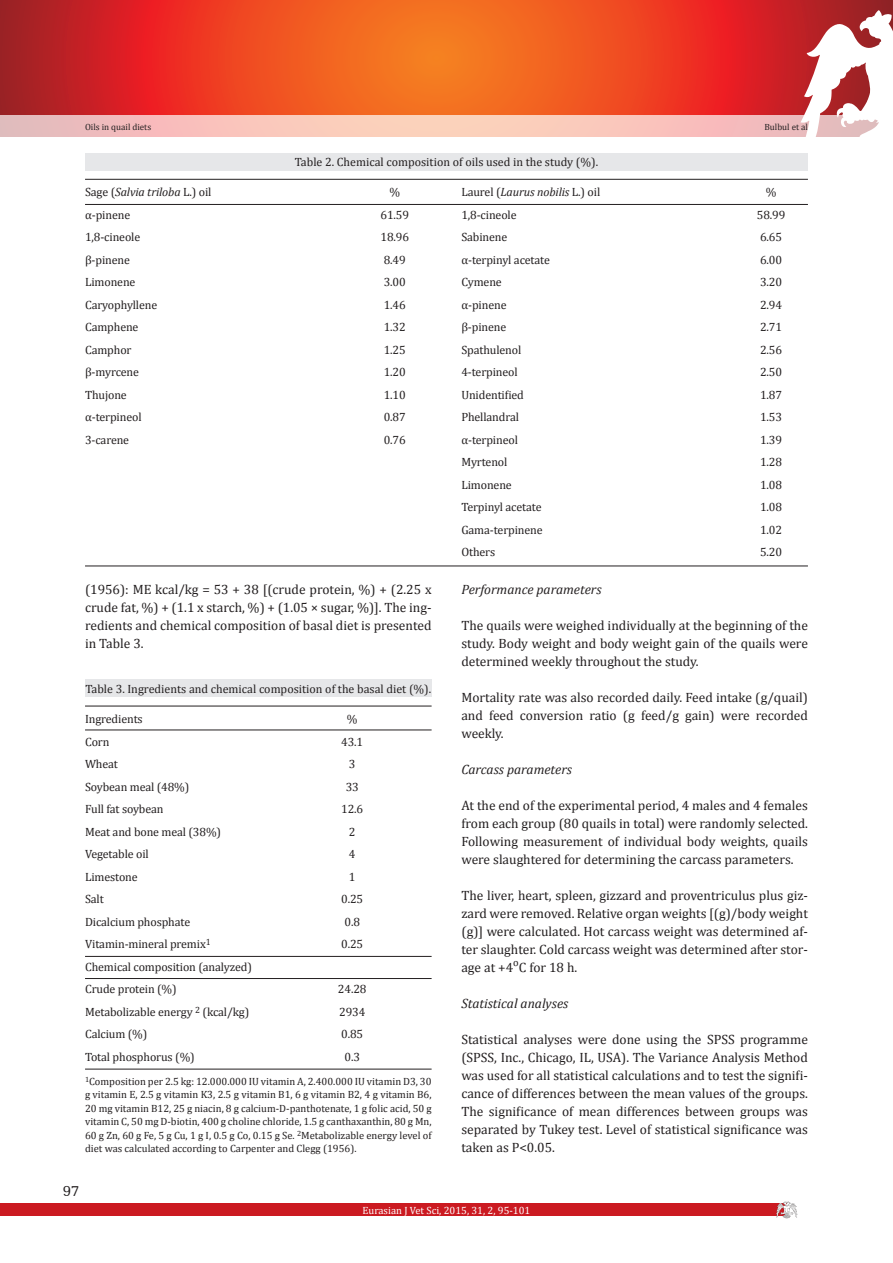
<style>
.page{position:relative;width:893px;height:1263px;background:#fff}
.page>*{position:absolute;margin:0;border:0;box-sizing:border-box;transform-origin:0 0}
.t1{font:15px "Humanist Slabserif 712 BT";color:#231f20}
.Standartım{font:13.5px/18px "Cambria";color:#231f20;text-align:justify}
.Standartım-2{font:italic 13.5px "Cambria";color:#231f20}
.t2{font:12px "Cambria";letter-spacing:-.01em;color:#231f20}
.t3{font:italic 12px "Cambria";letter-spacing:-.01em;color:#231f20}
.t4{font:10.5px/13.5px "Cambria";color:#231f20;text-align:justify}
.t5{font:10.5px "Cambria";color:#fff}
.t6{font:9px "Cambria";color:#231f20}
.s1{font-style:normal}
.s2{font-style:italic}
</style>
<div class="page">
<svg style="left:0;top:0;width:893px;height:115px;background:#e44522"></svg>
<div style="left:0;top:1203px;width:787px;height:13px;background:#cb1a21"></div>
<svg style="left:776px;top:1201px;width:21px;height:17px"></svg>
<svg style="left:800px;top:10px;width:93px;height:127px"></svg>
<svg style="left:0;top:115px;width:893px;height:21px;background:#f5c7bf"></svg>
<div style="left:85px;top:153px;width:723px;height:17px;background:#e6e7e9"></div>
<hr style="left:85px;top:179px;width:723px;height:1px;background:#231f20">
<hr style="left:85px;top:204px;width:723px;height:1px;background:#231f20">
<hr style="left:85px;top:566px;width:723px;height:1px;background:#231f20">
<div style="left:85px;top:680px;width:347px;height:17px;background:#e6e7e9"></div>
<hr style="left:85px;top:706px;width:347px;height:1px;background:#231f20">
<hr style="left:85px;top:1069px;width:347px;height:1px;background:#231f20">
<hr style="left:85px;top:730px;width:347px;height:1px;background:#231f20">
<hr style="left:85px;top:956px;width:347px;height:1px;background:#231f20">
<hr style="left:85px;top:978px;width:347px;height:1px;background:#231f20">
<p class="t6" style="left:85px;top:121px;width:68px">Oils in quail diets</p>
<p class="t6" style="left:764px;top:121px;width:45px">Bulbul et al</p>
<p class="t3" style="left:85px;top:184px;width:128px"><span class="s1">Sage (</span>Salvia triloba <span class="s1">L.) oil</span></p>
<p class="t2" style="left:85px;top:208px;width:47px">α-pinene</p>
<p class="t2" style="left:85px;top:230px;width:57px">1,8-cineole</p>
<p class="t2" style="left:85px;top:253px;width:46px">β-pinene</p>
<p class="t2" style="left:85px;top:275px;width:52px">Limonene</p>
<p class="t2" style="left:85px;top:298px;width:74px">Caryophyllene</p>
<p class="t2" style="left:85px;top:320px;width:55px">Camphene</p>
<p class="t2" style="left:85px;top:343px;width:48px">Camphor</p>
<p class="t2" style="left:85px;top:365px;width:55px">β-myrcene</p>
<p class="t2" style="left:85px;top:388px;width:43px">Thujone</p>
<p class="t2" style="left:85px;top:410px;width:58px">α-terpineol</p>
<p class="t2" style="left:85px;top:433px;width:46px">3-carene</p>
<p class="t2" style="left:295px;top:155px;width:305px">Table 2. Chemical composition of oils used in the study (%).</p>
<p class="t2" style="left:389px;top:185px;width:12px">%</p>
<p class="t2" style="left:380px;top:208px;width:30px">61.59</p>
<p class="t2" style="left:380px;top:230px;width:30px">18.96</p>
<p class="t2" style="left:384px;top:253px;width:24px">8.49</p>
<p class="t2" style="left:384px;top:275px;width:24px">3.00</p>
<p class="t2" style="left:384px;top:298px;width:24px">1.46</p>
<p class="t2" style="left:384px;top:320px;width:24px">1.32</p>
<p class="t2" style="left:384px;top:343px;width:24px">1.25</p>
<p class="t2" style="left:384px;top:365px;width:24px">1.20</p>
<p class="t2" style="left:384px;top:388px;width:24px">1.10</p>
<p class="t2" style="left:384px;top:410px;width:24px">0.87</p>
<p class="t2" style="left:384px;top:433px;width:24px">0.76</p>
<p class="t2" style="left:461px;top:185px;width:140px">Laurel (<span class="s2">Laurus nobilis</span> L.) oil</p>
<p class="t2" style="left:461px;top:208px;width:57px">1,8-cineole</p>
<p class="t2" style="left:461px;top:230px;width:47px">Sabinene</p>
<p class="t2" style="left:461px;top:253px;width:90px">α-terpinyl acetate</p>
<p class="t2" style="left:461px;top:275px;width:42px">Cymene</p>
<p class="t2" style="left:461px;top:298px;width:47px">α-pinene</p>
<p class="t2" style="left:461px;top:320px;width:46px">β-pinene</p>
<p class="t2" style="left:461px;top:343px;width:62px">Spathulenol</p>
<p class="t2" style="left:461px;top:365px;width:58px">4-terpineol</p>
<p class="t2" style="left:461px;top:388px;width:64px">Unidentified</p>
<p class="t2" style="left:461px;top:410px;width:59px">Phellandral</p>
<p class="t2" style="left:461px;top:433px;width:58px">α-terpineol</p>
<p class="t2" style="left:461px;top:455px;width:48px">Myrtenol</p>
<p class="t2" style="left:461px;top:478px;width:52px">Limonene</p>
<p class="t2" style="left:461px;top:500px;width:82px">Terpinyl acetate</p>
<p class="t2" style="left:461px;top:523px;width:83px">Gama-terpinene</p>
<p class="t2" style="left:461px;top:545px;width:35px">Others</p>
<p class="t2" style="left:766px;top:185px;width:12px">%</p>
<p class="t2" style="left:757px;top:208px;width:30px">58.99</p>
<p class="t2" style="left:760px;top:230px;width:24px">6.65</p>
<p class="t2" style="left:760px;top:253px;width:24px">6.00</p>
<p class="t2" style="left:760px;top:275px;width:24px">3.20</p>
<p class="t2" style="left:760px;top:298px;width:24px">2.94</p>
<p class="t2" style="left:760px;top:320px;width:24px">2.71</p>
<p class="t2" style="left:760px;top:343px;width:24px">2.56</p>
<p class="t2" style="left:760px;top:365px;width:24px">2.50</p>
<p class="t2" style="left:760px;top:388px;width:24px">1.87</p>
<p class="t2" style="left:760px;top:410px;width:24px">1.53</p>
<p class="t2" style="left:760px;top:433px;width:24px">1.39</p>
<p class="t2" style="left:760px;top:455px;width:24px">1.28</p>
<p class="t2" style="left:760px;top:478px;width:24px">1.08</p>
<p class="t2" style="left:760px;top:500px;width:24px">1.08</p>
<p class="t2" style="left:760px;top:523px;width:24px">1.02</p>
<p class="t2" style="left:760px;top:545px;width:24px">5.20</p>
<p class="Standartım" style="left:85px;top:580px;width:348px">(1956): ME kcal/kg = 53 + 38 [(crude protein, %) + (2.25 x crude fat, %) + (1.1 x starch, %) + (1.05 × sugar, %)]. The ing&shy;redients and chemical composition of basal diet is presented in Table 3.</p>
<p class="Standartım-2" style="left:461px;top:580px;width:142px">Performance parameters</p>
<p class="Standartım" style="left:461px;top:616px;width:348px">The quails were weighed individually at the beginning of the study. Body weight and body weight gain of the quails were determined weekly throughout the study.</p>
<p class="Standartım" style="left:461px;top:688px;width:348px">Mortality rate was also recorded daily. Feed intake (g/quail) and feed conversion ratio (g feed/g gain) were recorded weekly.</p>
<p class="Standartım-2" style="left:461px;top:760px;width:112px">Carcass parameters</p>
<p class="Standartım" style="left:461px;top:796px;width:348px">At the end of the experimental period, 4 males and 4 females from each group (80 quails in total) were randomly selected.<br>Following measurement of individual body weights, quails were slaughtered for determining the carcass parameters.</p>
<p class="Standartım" style="left:461px;top:886px;width:348px">The liver, heart, spleen, gizzard and proventriculus plus giz&shy;zard were removed. Relative organ weights [(g)/body weight (g)] were calculated. Hot carcass weight was determined af&shy;ter slaughter. Cold carcass weight was determined after stor&shy;age at +4<sup>o</sup>C for 18 h.</p>
<p class="Standartım-2" style="left:461px;top:994px;width:108px">Statistical analyses</p>
<p class="Standartım" style="left:461px;top:1030px;width:348px">Statistical analyses were done using the SPSS programme (SPSS, Inc., Chicago, IL, USA). The Variance Analysis Method was used for all statistical calculations and to test the signifi&shy;cance of differences between the mean values of the groups.<br>The significance of mean differences between groups was separated by Tukey test. Level of statistical significance was taken as P&lt;0.05.</p>
<p class="t2" style="left:85px;top:682px;width:347px">Table 3. Ingredients and chemical composition of the basal diet (%).</p>
<p class="t2" style="left:85px;top:712px;width:59px">Ingredients</p>
<p class="t2" style="left:85px;top:734px;width:26px">Corn</p>
<p class="t2" style="left:85px;top:757px;width:34px">Wheat</p>
<p class="t2" style="left:85px;top:779px;width:106px">Soybean meal (48%)</p>
<p class="t2" style="left:85px;top:802px;width:80px">Full fat soybean</p>
<p class="t2" style="left:85px;top:824px;width:138px">Meat and bone meal (38%)</p>
<p class="t2" style="left:85px;top:847px;width:65px">Vegetable oil</p>
<p class="t2" style="left:85px;top:869px;width:54px">Limestone</p>
<p class="t2" style="left:85px;top:892px;width:20px">Salt</p>
<p class="t2" style="left:85px;top:914px;width:107px">Dicalcium phosphate</p>
<p class="t2" style="left:85px;top:937px;width:127px">Vitamin-mineral premix<sup>1</sup></p>
<p class="t2" style="left:85px;top:959px;width:168px">Chemical composition (analyzed)</p>
<p class="t2" style="left:85px;top:982px;width:93px">Crude protein (%)</p>
<p class="t2" style="left:85px;top:1004px;width:166px">Metabolizable energy <sup>2</sup> (kcal/kg)</p>
<p class="t2" style="left:85px;top:1027px;width:64px">Calcium (%)</p>
<p class="t2" style="left:85px;top:1049px;width:111px">Total phosphorus (%)</p>
<p class="t2" style="left:347px;top:712px;width:12px">%</p>
<p class="t2" style="left:341px;top:734px;width:24px">43.1</p>
<p class="t2" style="left:349px;top:757px;width:8px">3</p>
<p class="t2" style="left:346px;top:779px;width:15px">33</p>
<p class="t2" style="left:341px;top:802px;width:24px">12.6</p>
<p class="t2" style="left:349px;top:824px;width:8px">2</p>
<p class="t2" style="left:349px;top:847px;width:8px">4</p>
<p class="t2" style="left:349px;top:869px;width:8px">1</p>
<p class="t2" style="left:341px;top:892px;width:24px">0.25</p>
<p class="t2" style="left:344px;top:914px;width:17px">0.8</p>
<p class="t2" style="left:341px;top:937px;width:24px">0.25</p>
<p class="t2" style="left:338px;top:982px;width:30px">24.28</p>
<p class="t2" style="left:339px;top:1004px;width:28px">2934</p>
<p class="t2" style="left:341px;top:1027px;width:24px">0.85</p>
<p class="t2" style="left:344px;top:1049px;width:17px">0.3</p>
<p class="t4" style="left:85px;top:1074px;width:348px"><sup>1</sup>Composition per 2.5 kg: 12.000.000 IU vitamin A, 2.400.000 IU vitamin D3, 30 g vitamin E, 2.5 g vitamin K3, 2.5 g vitamin B1, 6 g vitamin B2, 4 g vitamin B6, 20 mg vitamin B12, 25 g niacin, 8 g calcium-D-panthotenate, 1 g folic acid, 50 g vitamin C, 50 mg D-biotin, 400 g choline chloride, 1.5 g canthaxanthin, 80 g Mn, 60 g Zn, 60 g Fe, 5 g Cu, 1 g I, 0.5 g Co, 0.15 g Se. <sup>2</sup>Metabolizable energy level of diet was calculated according to Carpenter and Clegg (1956).</p>
<p class="t1" style="left:63px;top:1181px;width:18px">97</p>
<p class="t5" style="left:363px;top:1204px;width:169px">Eurasian J Vet Sci, 2015, 31, 2, 95-101</p>
</div>
